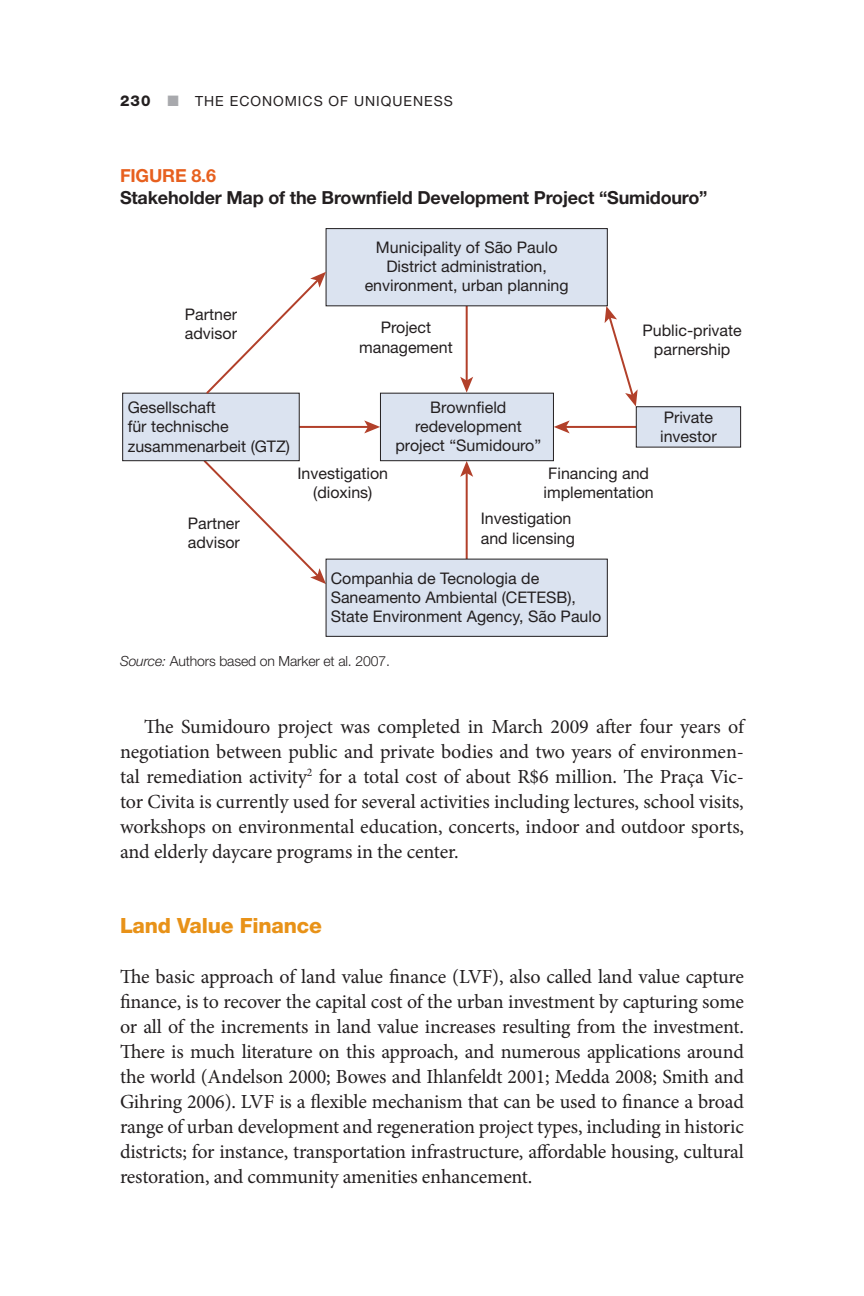
<style>
.page{position:relative;width:864px;height:1296px;background:#fff}
.page>*{position:absolute;margin:0;border:0;box-sizing:border-box;transform-origin:0 0}
.t1{font:800 21px "Helvetica Neue";letter-spacing:-.01em;color:#e89218}
.t2{font:20px/25px "Minion Pro";letter-spacing:-.01em;color:#231f20;text-align:justify}
.t3{font:700 18px "Helvetica Neue";letter-spacing:-.01em;color:#231f20}
.t4{font:700 18px "Helvetica Neue";letter-spacing:-.01em;color:#e7601f}
.t5{font:16px/19.2px "Helvetica Neue";color:#231f20}
.t6{font:300 14px "Helvetica Neue";letter-spacing:-.01em;color:#231f20}
.t7{font:14px "Helvetica Neue";letter-spacing:.07em;color:#231f20}
.s1{font-weight:800;font-size:15px}
.s2{color:#a8a9ad}
.s3{font-style:italic}
</style>
<div class="page">
<div style="left:380px;top:393px;width:173px;height:68px;background:#dbe3f0"></div>
<div style="left:380px;top:393px;width:174px;height:68px;border:1px solid #231f20"></div>
<hr style="left:299px;top:426px;width:70px;height:2px;background:#b2402a">
<svg style="left:364px;top:420px;width:16px;height:13px"></svg>
<hr style="left:565px;top:426px;width:73px;height:2px;background:#b2402a">
<svg style="left:554px;top:420px;width:16px;height:13px"></svg>
<hr style="left:466px;top:472px;width:2px;height:87px;background:#b2402a">
<svg style="left:460px;top:461px;width:13px;height:16px"></svg>
<hr style="left:466px;top:306px;width:2px;height:75px;background:#b2402a">
<svg style="left:460px;top:377px;width:13px;height:16px"></svg>
<svg style="left:201px;top:461px;width:125px;height:123px"></svg>
<div style="left:636px;top:407px;width:105px;height:40px;background:#dbe3f0"></div>
<div style="left:636px;top:406px;width:105px;height:42px;border:1px solid #231f20"></div>
<div style="left:123px;top:393px;width:176px;height:68px;background:#dbe3f0"></div>
<div style="left:122px;top:393px;width:178px;height:68px;border:1px solid #231f20"></div>
<div style="left:326px;top:559px;width:281px;height:77px;background:#dbe3f0"></div>
<div style="left:326px;top:559px;width:282px;height:78px;border:1px solid #231f20"></div>
<div style="left:326px;top:229px;width:281px;height:77px;background:#dbe3f0"></div>
<div style="left:326px;top:228px;width:282px;height:78px;border:1px solid #231f20"></div>
<svg style="left:204px;top:272px;width:122px;height:124px"></svg>
<svg style="left:605px;top:306px;width:33px;height:100px"></svg>
<p class="t7" style="left:120px;top:96px;width:334px"><span class="s1">230</span> <span class="s2">■</span> THE ECONOMICS OF UNIQUENESS</p>
<p class="t4" style="left:120px;top:169px;width:98px">FIGURE 8.6</p>
<p class="t3" style="left:120px;top:191px;width:589px">Stakeholder Map of the Brownfield Development Project “Sumidouro”</p>
<p class="t5" style="left:185px;top:306px;width:54px">Partner advisor</p>
<p class="t5" style="left:365px;top:239px;width:205px;text-align:center">Municipality of São Paulo<br>District administration, environment, urban planning</p>
<p class="t5" style="left:359px;top:320px;width:95px;text-align:center">Project management</p>
<p class="t5" style="left:643px;top:322px;width:101px;text-align:center">Public-private parnership</p>
<p class="t5" style="left:128px;top:399px;width:164px">Gesellschaft<br>für technische zusammenarbeit (GTZ)</p>
<p class="t5" style="left:188px;top:515px;width:54px">Partner advisor</p>
<p class="t5" style="left:298px;top:465px;width:92px;text-align:center">Investigation (dioxins)</p>
<p class="t5" style="left:395px;top:399px;width:147px;text-align:center">Brownfield redevelopment project “Sumidouro”</p>
<p class="t5" style="left:660px;top:409px;width:58px">Private investor</p>
<p class="t5" style="left:544px;top:465px;width:112px">Financing and implementation</p>
<p class="t5" style="left:481px;top:511px;width:96px">Investigation and licensing</p>
<p class="t5" style="left:331px;top:570px;width:272px">Companhia de Tecnologia de<br>Saneamento Ambiental (CETESB),<br>State Environment Agency, São Paulo</p>
<p class="t6" style="left:120px;top:656px;width:271px"><span class="s3">Source:</span> Authors based on Marker et al. 2007.</p>
<p class="t2" style="left:120px;top:715px;width:626px;text-indent:24px">The Sumidouro project was completed in March 2009 after four years of negotiation between public and private bodies and two years of environmen&shy;tal remediation activity<sup>2</sup> for a total cost of about R$6 million. The Praça Vic&shy;tor Civita is currently used for several activities including lectures, school visits, workshops on environmental education, concerts, indoor and outdoor sports, and elderly daycare programs in the center.</p>
<p class="t1" style="left:120px;top:918px;width:203px">Land Value Finance</p>
<p class="t2" style="left:120px;top:965px;width:626px">The basic approach of land value finance (LVF), also called land value capture finance, is to recover the capital cost of the urban investment by capturing some or all of the increments in land value increases resulting from the investment.<br>There is much literature on this approach, and numerous applications around the world (Andelson 2000; Bowes and Ihlanfeldt 2001; Medda 2008; Smith and Gihring 2006). LVF is a flexible mechanism that can be used to finance a broad range of urban development and regeneration project types, including in historic districts; for instance, transportation infrastructure, affordable housing, cultural restoration, and community amenities enhancement.</p>
</div>
